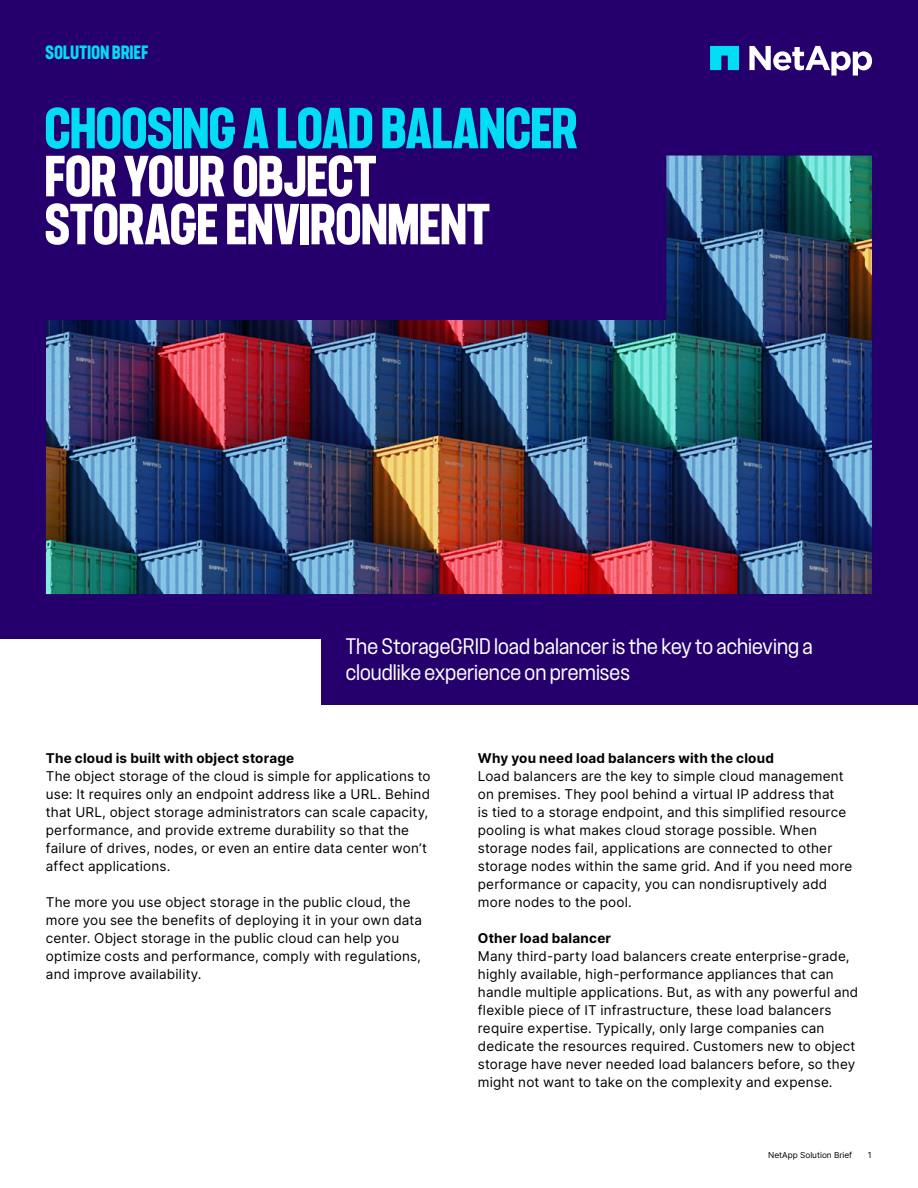
<style>
.page{position:relative;width:918px;height:1188px;background:#fff}
.page>*{position:absolute;margin:0;border:0;box-sizing:border-box;transform-origin:0 0}
.Document_Title{font:700 54px/48px "F37 Judge";color:#fff}
.Document_Subtitle_Regular{font:expanded 21px/25.5px "F37 Judge";color:#fff}
.Eyebrow{font:700 18px "F37 Judge";letter-spacing:.02em;color:#00ddf4}
.Body_Text{font:13.5px/18px "Inter";letter-spacing:.015em;color:#000}
.Body_Headline{font:700 13.5px "Inter";letter-spacing:.015em;color:#000}
.t1{font:8.25px "Inter";color:#000}
.s1{color:#00ddf4}
</style>
<div class="page">
<div style="left:322px;top:637px;width:596px;height:68px;background:#25006d"></div>
<div style="left:0;top:0;width:918px;height:638px;background:#25006d"></div>
<svg style="left:749px;top:46px;width:123px;height:30px"></svg>
<svg style="left:710px;top:46px;width:29px;height:24px"></svg>
<img style="left:46px;top:156px;width:826px;height:438px">
<p class="Eyebrow" style="left:46px;top:43px;width:104px">SOLUTION BRIEF</p>
<p class="Document_Title" style="left:45px;top:106px;width:534px"><span class="s1">CHOOSING A LOAD BALANCER<br></span>FOR YOUR OBJECT<br>STORAGE ENVIRONMENT</p>
<p class="Document_Subtitle_Regular" style="left:346px;top:632px;width:469px">The StorageGRID load balancer is the key to achieving a cloudlike experience on premises</p>
<p class="Body_Headline" style="left:46px;top:748px;width:250px">The cloud is built with object storage</p>
<p class="Body_Text" style="left:46px;top:767px;width:386px">The object storage of the cloud is simple for applications to use: It requires only an endpoint address like a URL. Behind that URL, object storage administrators can scale capacity, performance, and provide extreme durability so that the failure of drives, nodes, or even an entire data center won’t affect applications.</p>
<p class="Body_Text" style="left:46px;top:893px;width:378px">The more you use object storage in the public cloud, the more you see the benefits of deploying it in your own data center. Object storage in the public cloud can help you optimize costs and performance, comply with regulations, and improve availability.</p>
<p class="Body_Headline" style="left:478px;top:748px;width:298px">Why you need load balancers with the cloud</p>
<p class="Body_Text" style="left:478px;top:767px;width:376px">Load balancers are the key to simple cloud management on premises. They pool behind a virtual IP address that<br>is tied to a storage endpoint, and this simplified resource pooling is what makes cloud storage possible. When storage nodes fail, applications are connected to other storage nodes within the same grid. And if you need more performance or capacity, you can nondisruptively add more nodes to the pool.</p>
<p class="Body_Headline" style="left:478px;top:928px;width:135px">Other load balancer</p>
<p class="Body_Text" style="left:478px;top:947px;width:382px">Many third-party load balancers create enterprise-grade, highly available, high-performance appliances that can handle multiple applications. But, as with any powerful and flexible piece of IT infrastructure, these load balancers require expertise. Typically, only large companies can dedicate the resources required. Customers new to object storage have never needed load balancers before, so they might not want to take on the complexity and expense.</p>
<p class="t1" style="left:768px;top:1149px;width:86px">NetApp Solution Brief</p>
<p class="t1" style="left:868px;top:1149px;width:5px">1</p>
</div>
